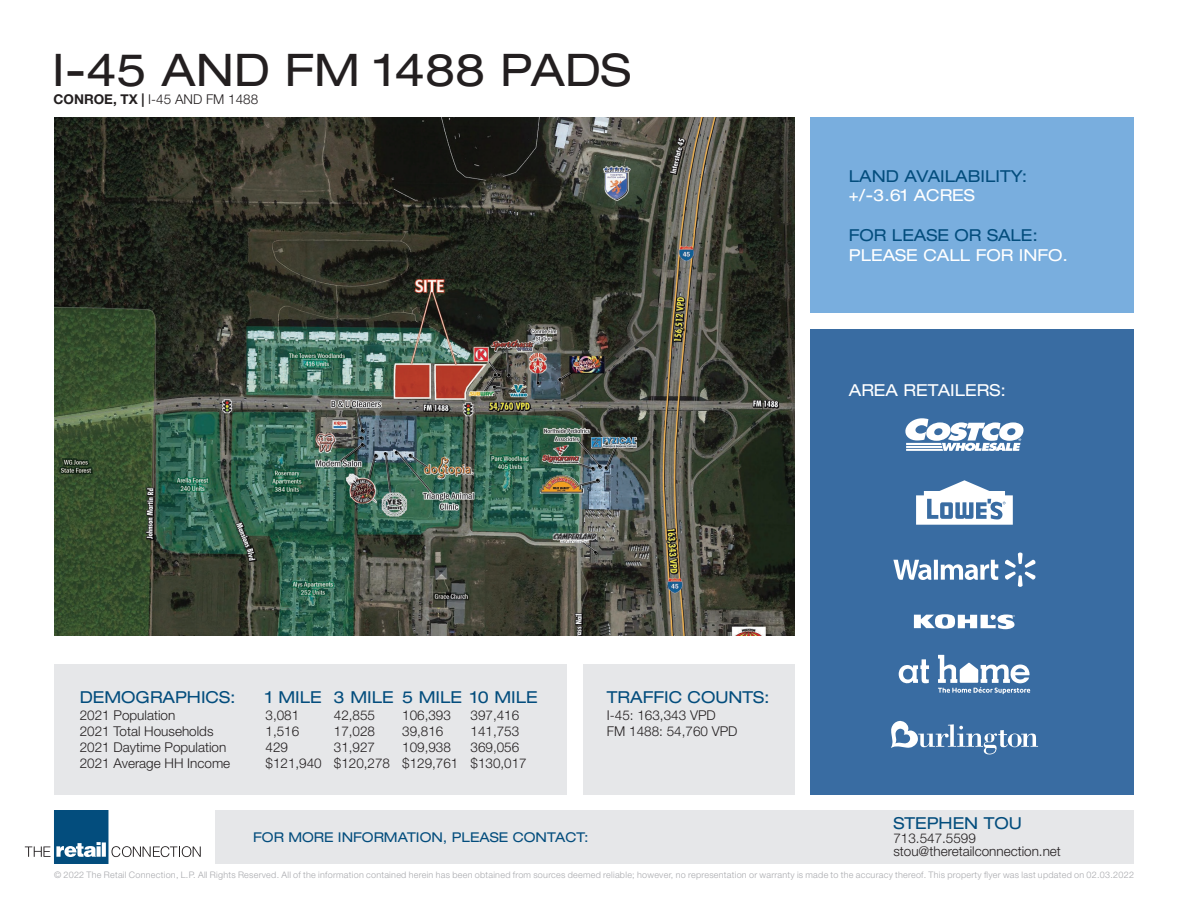
<style>
.page{position:relative;width:1188px;height:918px;background:#fff}
.page>*{position:absolute;margin:0;border:0;box-sizing:border-box;transform-origin:0 0}
.t1{font:expanded 45px "Helvetica Neue LT Std";color:#231f20}
.t2{font:expanded 16.5px "Helvetica Neue LT Std";color:#034d7d}
.t3{font:expanded 16.5px "Helvetica Neue LT Std";color:#fff}
.t4{font:300 13.5px "Helvetica Neue LT Std";color:#231f20}
.t5{font:expanded 13.5px "Helvetica Neue LT Std";color:#034d7d}
.t6{font:300 9px "Helvetica Neue LT Std";letter-spacing:.03em;color:#a8a9ad}
.s1{font-weight:700}
</style>
<div class="page">
<svg style="left:25px;top:810px;width:176px;height:54px"></svg>
<div style="left:216px;top:810px;width:918px;height:54px;background:#e6e7e9"></div>
<div style="left:54px;top:665px;width:513px;height:130px;background:#e6e7e9"></div>
<div style="left:583px;top:665px;width:212px;height:130px;background:#e6e7e9"></div>
<div style="left:810px;top:117px;width:324px;height:196px;background:#79aede"></div>
<div style="left:810px;top:329px;width:324px;height:466px;background:#396ca2"></div>
<img style="left:54px;top:117px;width:741px;height:518px">
<svg style="left:905px;top:418px;width:119px;height:33px"></svg>
<svg style="left:916px;top:480px;width:97px;height:45px"></svg>
<svg style="left:893px;top:560px;width:105px;height:20px"></svg>
<svg style="left:1005px;top:553px;width:31px;height:34px"></svg>
<svg style="left:914px;top:614px;width:101px;height:15px"></svg>
<svg style="left:899px;top:659px;width:30px;height:25px"></svg>
<svg style="left:938px;top:655px;width:92px;height:39px"></svg>
<svg style="left:891px;top:721px;width:147px;height:33px"></svg>
<p class="t1" style="left:52px;top:43px;width:580px">I-45 AND FM 1488 PADS</p>
<p class="t4" style="left:54px;top:91px;width:206px"><span class="s1">CONROE, TX |</span> I-45 AND FM 1488</p>
<p class="t2" style="left:849px;top:166px;width:180px">LAND AVAILABILITY:</p>
<p class="t3" style="left:849px;top:185px;width:128px">+/-3.61 ACRES</p>
<p class="t2" style="left:849px;top:225px;width:191px">FOR LEASE OR SALE:</p>
<p class="t3" style="left:849px;top:245px;width:221px">PLEASE CALL FOR INFO.</p>
<p class="t3" style="left:849px;top:380px;width:159px">AREA RETAILERS:</p>
<p class="t2" style="left:80px;top:687px;width:157px">DEMOGRAPHICS:</p>
<p class="t4" style="left:80px;top:707px;width:97px">2021 Population</p>
<p class="t4" style="left:80px;top:723px;width:135px">2021 Total Households</p>
<p class="t4" style="left:80px;top:739px;width:148px">2021 Daytime Population</p>
<p class="t4" style="left:80px;top:755px;width:152px">2021 Average HH Income</p>
<p class="t2" style="left:266px;top:687px;width:58px">1 MILE</p>
<p class="t4" style="left:266px;top:707px;width:35px">3,081</p>
<p class="t4" style="left:266px;top:723px;width:35px">1,516</p>
<p class="t4" style="left:266px;top:739px;width:24px">429</p>
<p class="t4" style="left:266px;top:755px;width:58px">$121,940</p>
<p class="t2" style="left:334px;top:687px;width:61px">3 MILE</p>
<p class="t4" style="left:334px;top:707px;width:43px">42,855</p>
<p class="t4" style="left:334px;top:723px;width:43px">17,028</p>
<p class="t4" style="left:334px;top:739px;width:43px">31,927</p>
<p class="t4" style="left:334px;top:755px;width:58px">$120,278</p>
<p class="t2" style="left:402px;top:687px;width:61px">5 MILE</p>
<p class="t4" style="left:402px;top:707px;width:50px">106,393</p>
<p class="t4" style="left:402px;top:723px;width:43px">39,816</p>
<p class="t4" style="left:402px;top:739px;width:50px">109,938</p>
<p class="t4" style="left:402px;top:755px;width:58px">$129,761</p>
<p class="t2" style="left:471px;top:687px;width:69px">10 MILE</p>
<p class="t4" style="left:471px;top:707px;width:50px">397,416</p>
<p class="t4" style="left:471px;top:723px;width:50px">141,753</p>
<p class="t4" style="left:471px;top:739px;width:50px">369,056</p>
<p class="t4" style="left:471px;top:755px;width:58px">$130,017</p>
<p class="t2" style="left:607px;top:687px;width:164px">TRAFFIC COUNTS:</p>
<p class="t4" style="left:607px;top:707px;width:110px">I-45: 163,343 VPD</p>
<p class="t4" style="left:607px;top:723px;width:132px">FM 1488: 54,760 VPD</p>
<p class="t5" style="left:253px;top:829px;width:337px">FOR MORE INFORMATION, PLEASE CONTACT:</p>
<p class="t2" style="left:893px;top:814px;width:130px">STEPHEN TOU</p>
<p class="t4" style="left:893px;top:830px;width:84px">713.547.5599</p>
<p class="t4" style="left:893px;top:843px;width:169px">stou@theretailconnection.net</p>
<p class="t6" style="left:54px;top:869px;width:1082px">© 2022 The Retail Connection, L.P. All Rights Reserved. All of the information contained herein has been obtained from sources deemed reliable; however, no representation or warranty is made to the accuracy thereof. This property flyer was last updated on 02.03.2022</p>
</div>
